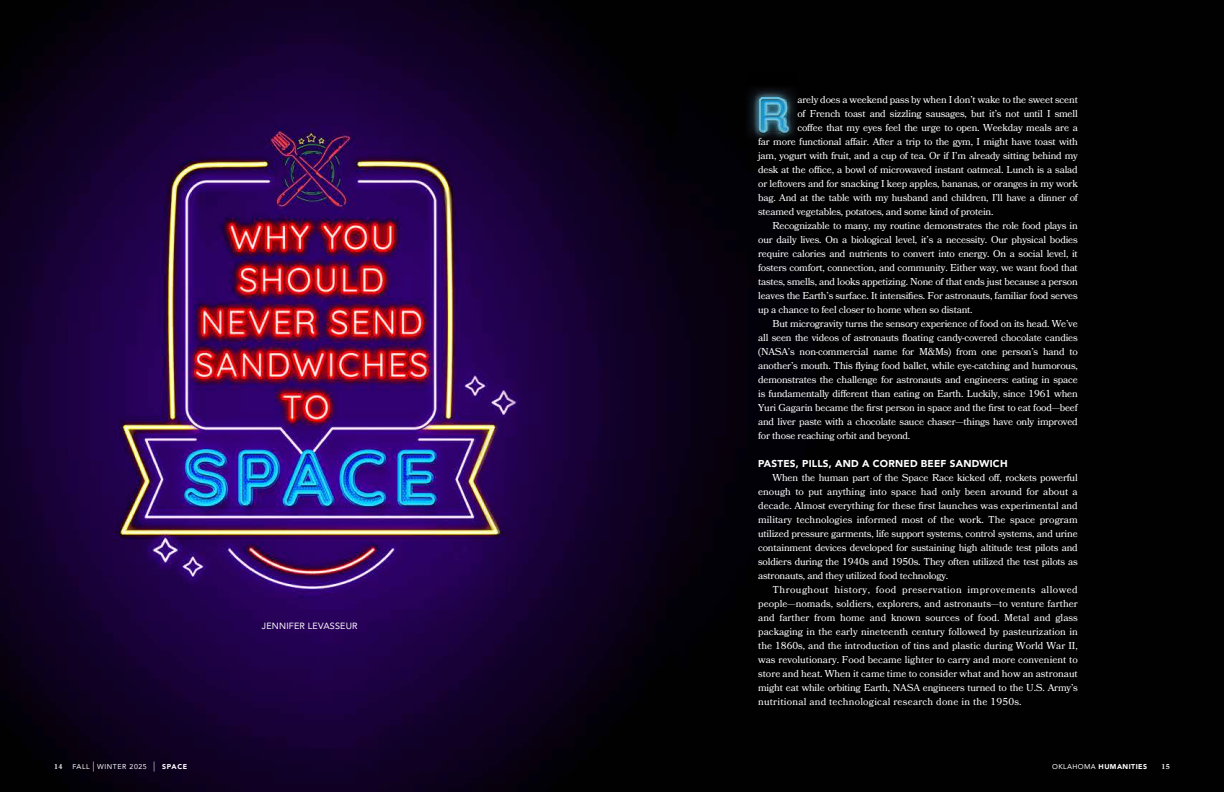
<style>
.page{position:relative;width:1224px;height:792px;background:#fff}
.page>*{position:absolute;margin:0;border:0;box-sizing:border-box;transform-origin:0 0}
.t1{font:10px/14px "Bookmania";letter-spacing:-.02em;color:#fff;text-align:justify}
.t2{font:900 10px "Avenir";letter-spacing:.02em;color:#fff}
.t3{font:9px "Avenir";letter-spacing:.02em;color:#fff}
.t4{font:7px "Avenir";letter-spacing:.08em;color:#fff}
.t5{font:900 7px "Avenir";letter-spacing:.06em;color:#fff}
.t6{font:600 7px "Bookmania";color:#fff}
.t7{font:600 7px "Bookmania";color:#fff}
.s1{font-weight:300;font-size:10px}
.s2{font-weight:900}
.s3{font-weight:400}
</style>
<div class="page">
<img style="left:0;top:0;width:1224px;height:792px">
<div style="left:747px;top:71px;width:50px;height:52px;background:#000"></div>
<img style="left:745px;top:85px;width:53px;height:56px">
<img style="left:753px;top:90px;width:45px;height:51px">
<img style="left:755px;top:90px;width:37px;height:51px">
<img style="left:758px;top:97px;width:31px;height:36px">
<p class="t3" style="left:262px;top:619px;width:97px">JENNIFER LEVASSEUR</p>
<p class="t1" style="left:797px;top:93px;width:282px">arely does a weekend pass by when I don’t wake to the sweet scent</p>
<p class="t1" style="left:797px;top:107px;width:282px">of French toast and sizzling sausages, but it’s not until I smell</p>
<p class="t1" style="left:797px;top:121px;width:282px">coffee that my eyes feel the urge to open. Weekday meals are a</p>
<p class="t1" style="left:758px;top:135px;width:321px">far more functional affair. After a trip to the gym, I might have toast with</p>
<p class="t1" style="left:758px;top:149px;width:321px">jam, yogurt with fruit, and a cup of tea. Or if I’m already sitting behind my</p>
<p class="t1" style="left:758px;top:163px;width:321px">desk at the office, a bowl of microwaved instant oatmeal. Lunch is a salad</p>
<p class="t1" style="left:758px;top:177px;width:321px">or leftovers and for snacking I keep apples, bananas, or oranges in my work</p>
<p class="t1" style="left:758px;top:191px;width:321px">bag. And at the table with my husband and children, I’ll have a dinner of</p>
<p class="t1" style="left:758px;top:205px;width:237px">steamed vegetables, potatoes, and some kind of protein.</p>
<p class="t1" style="left:773px;top:219px;width:307px">Recognizable to many, my routine demonstrates the role food plays in</p>
<p class="t1" style="left:758px;top:233px;width:321px">our daily lives. On a biological level, it’s a necessity. Our physical bodies</p>
<p class="t1" style="left:758px;top:247px;width:321px">require calories and nutrients to convert into energy. On a social level, it</p>
<p class="t1" style="left:758px;top:261px;width:321px">fosters comfort, connection, and community. Either way, we want food that</p>
<p class="t1" style="left:758px;top:275px;width:321px">tastes, smells, and looks appetizing. None of that ends just because a person</p>
<p class="t1" style="left:758px;top:289px;width:321px">leaves the Earth’s surface. It intensifies. For astronauts, familiar food serves</p>
<p class="t1" style="left:758px;top:303px;width:216px">up a chance to feel closer to home when so distant.</p>
<p class="t1" style="left:773px;top:317px;width:307px">But microgravity turns the sensory experience of food on its head. We’ve</p>
<p class="t1" style="left:758px;top:331px;width:321px">all seen the videos of astronauts floating candy-covered chocolate candies</p>
<p class="t1" style="left:758px;top:345px;width:321px">(NASA’s non-commercial name for M&amp;Ms) from one person’s hand to</p>
<p class="t1" style="left:758px;top:359px;width:321px">another’s mouth. This flying food ballet, while eye-catching and humorous,</p>
<p class="t1" style="left:758px;top:373px;width:321px">demonstrates the challenge for astronauts and engineers: eating in space</p>
<p class="t1" style="left:758px;top:387px;width:321px">is fundamentally different than eating on Earth. Luckily, since 1961 when</p>
<p class="t1" style="left:758px;top:401px;width:321px">Yuri Gagarin became the first person in space and the first to eat food—beef</p>
<p class="t1" style="left:758px;top:415px;width:321px">and liver paste with a chocolate sauce chaser—things have only improved</p>
<p class="t1" style="left:758px;top:429px;width:154px">for those reaching orbit and beyond.</p>
<p class="t2" style="left:758px;top:455px;width:251px">PASTES, PILLS, AND A CORNED BEEF SANDWICH</p>
<p class="t1" style="left:758px;top:471px;width:321px;text-indent:14px">When the human part of the Space Race kicked off, rockets powerful enough to put anything into space had only been around for about a decade. Almost everything for these first launches was experimental and military technologies informed most of the work. The space program utilized pressure garments, life support systems, control systems, and urine containment devices developed for sustaining high altitude test pilots and soldiers during the 1940s and 1950s. They often utilized the test pilots as astronauts, and they utilized food technology.</p>
<p class="t1" style="left:758px;top:583px;width:321px;text-indent:14px">Throughout history, food preservation improvements allowed people—nomads, soldiers, explorers, and astronauts—to venture farther and farther from home and known sources of food. Metal and glass packaging in the early nineteenth century followed by pasteurization in the 1860s, and the introduction of tins and plastic during World War II, was revolutionary. Food became lighter to carry and more convenient to store and heat. When it came time to consider what and how an astronaut might eat while orbiting Earth, NASA engineers turned to the U.S. Army’s nutritional and technological research done in the 1950s.</p>
<p class="t6" style="left:54px;top:762px;width:10px">14</p>
<p class="t4" style="left:72px;top:761px;width:116px">FALL <span class="s1">|</span> WINTER 2025 <span class="s1">|</span> <span class="s2">SPACE</span></p>
<p class="t5" style="left:1052px;top:760px;width:96px"><span class="s3">OKLAHOMA</span> HUMANITIES</p>
<p class="t7" style="left:1161px;top:762px;width:10px">15</p>
</div>
